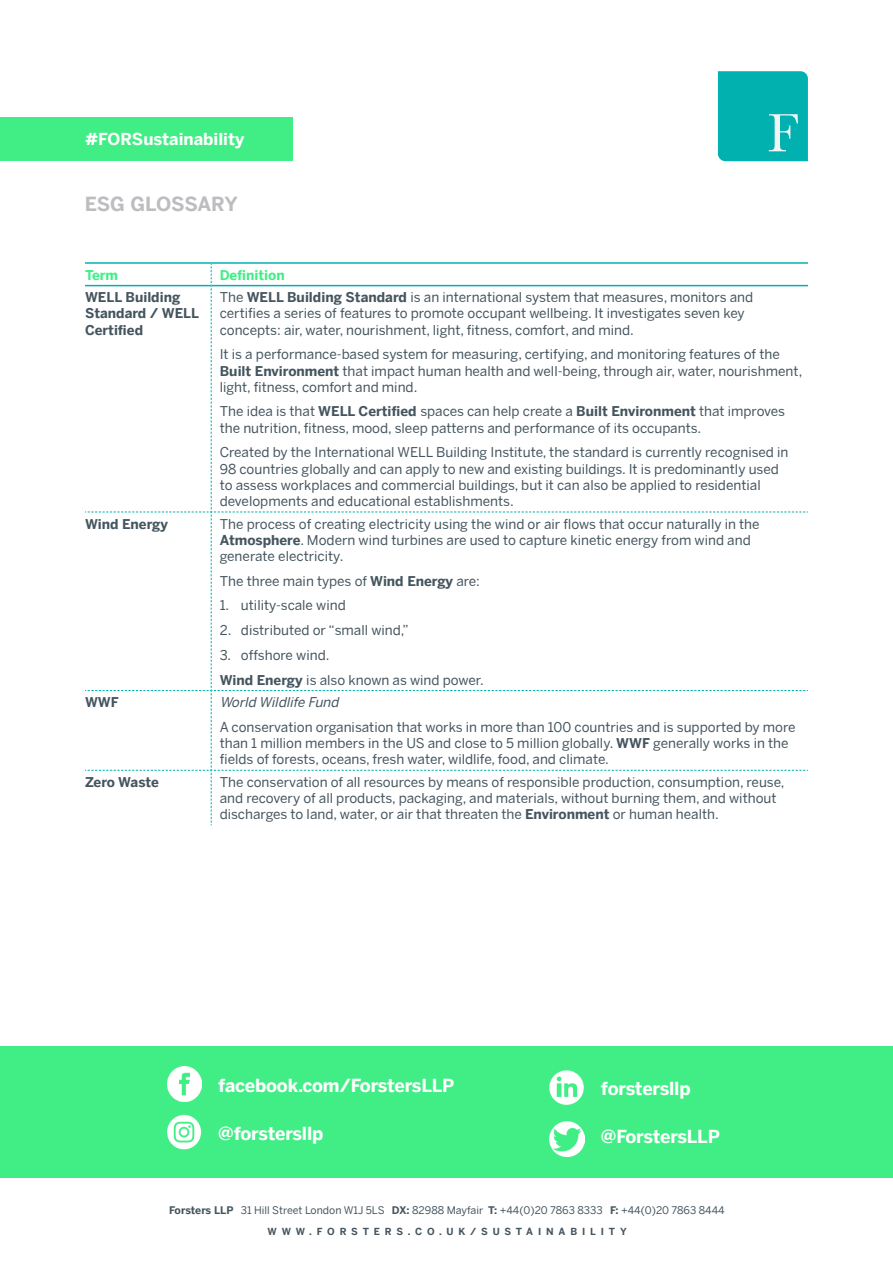
<style>
.page{position:relative;width:893px;height:1263px;background:#fff}
.page>*{position:absolute;margin:0;border:0;box-sizing:border-box;transform-origin:0 0}
.Drop_Cap{font:700 19.5px "Benton Sans";letter-spacing:-.01em;color:#bcbdc0}
.t1{font:700 18px "Benton Sans";letter-spacing:-.01em;color:#fff}
.Drop_Cap-2{font:700 16.5px "Benton Sans";color:#fff}
.Drop_Cap-3{font:13.5px/16.2px "Benton Sans";color:#45555f}
.Drop_Cap-4{font:700 13.5px/16.2px "Benton Sans";color:#45555f}
.Drop_Cap-5{font:italic 13.5px "Benton Sans";color:#45555f}
.Drop_Cap-6{font:700 13.5px "Benton Sans";color:#41ee86}
.Drop_Cap-7{font:10.5px "Benton Sans";color:#45555f}
.Drop_Cap-8{font:700 9.75px "Benton Sans";letter-spacing:.5em;color:#45555f}
.s1{font-weight:700}
</style>
<div class="page">
<div style="left:0;top:1046px;width:893px;height:132px;background:#41ee86"></div>
<img style="left:167px;top:1067px;width:35px;height:34px">
<img style="left:167px;top:1114px;width:35px;height:36px">
<img style="left:549px;top:1070px;width:35px;height:35px">
<img style="left:550px;top:1121px;width:34px;height:35px">
<div style="left:718px;top:71px;width:90px;height:90px;background:#00b1b0"></div>
<div style="left:0;top:117px;width:293px;height:44px;background:#41ee86"></div>
<hr style="left:85px;top:262px;width:126px;height:2px;background:#00b1b0">
<hr style="left:211px;top:262px;width:597px;height:2px;background:#00b1b0">
<svg style="left:85px;top:264px;width:723px;height:561px"></svg>
<p class="Drop_Cap-2" style="left:86px;top:129px;width:160px">#FORSustainability</p>
<p class="Drop_Cap" style="left:85px;top:192px;width:155px">ESG GLOSSARY</p>
<p class="Drop_Cap-6" style="left:85px;top:267px;width:35px">Term</p>
<p class="Drop_Cap-6" style="left:220px;top:267px;width:67px">Definition</p>
<p class="Drop_Cap-4" style="left:85px;top:289px;width:116px">WELL Building<br>Standard / WELL<br>Certified</p>
<p class="Drop_Cap-3" style="left:220px;top:289px;width:535px">The <span class="s1">WELL Building Standard</span> is an international system that measures, monitors and certifies a series of features to promote occupant wellbeing. It investigates seven key concepts: air, water, nourishment, light, fitness, comfort, and mind.</p>
<p class="Drop_Cap-3" style="left:220px;top:346px;width:584px">It is a performance-based system for measuring, certifying, and monitoring features of the<br><span class="s1">Built Environment</span> that impact human health and well-being, through air, water, nourishment, light, fitness, comfort and mind.</p>
<p class="Drop_Cap-3" style="left:220px;top:403px;width:567px">The idea is that <span class="s1">WELL Certified</span> spaces can help create a <span class="s1">Built Environment</span> that improves the nutrition, fitness, mood, sleep patterns and performance of its occupants.</p>
<p class="Drop_Cap-3" style="left:220px;top:444px;width:570px">Created by the International WELL Building Institute, the standard is currently recognised in 98 countries globally and can apply to new and existing buildings. It is predominantly used to assess workplaces and commercial buildings, but it can also be applied to residential developments and educational establishments.</p>
<p class="Drop_Cap-4" style="left:85px;top:515px;width:84px">Wind Energy</p>
<p class="Drop_Cap-3" style="left:220px;top:515px;width:541px">The process of creating electricity using the wind or air flows that occur naturally in the<br><span class="s1">Atmosphere</span>. Modern wind turbines are used to capture kinetic energy from wind and generate electricity.</p>
<p class="Drop_Cap-3" style="left:220px;top:572px;width:262px">The three main types of <span class="s1">Wind Energy</span> are:</p>
<p class="Drop_Cap-3" style="left:220px;top:597px;width:128px">1. utility-scale wind</p>
<p class="Drop_Cap-3" style="left:220px;top:622px;width:191px">2. distributed or “small wind,”</p>
<p class="Drop_Cap-3" style="left:220px;top:647px;width:111px">3. offshore wind.</p>
<p class="Drop_Cap-3" style="left:220px;top:671px;width:266px"><span class="s1">Wind Energy</span> is also known as wind power.</p>
<p class="Drop_Cap-4" style="left:85px;top:694px;width:35px">WWF</p>
<p class="Drop_Cap-5" style="left:220px;top:694px;width:124px">World Wildlife Fund</p>
<p class="Drop_Cap-3" style="left:220px;top:719px;width:577px">A conservation organisation that works in more than 100 countries and is supported by more than 1 million members in the US and close to 5 million globally. <span class="s1">WWF</span> generally works in the fields of forests, oceans, fresh water, wildlife, food, and climate.</p>
<p class="Drop_Cap-4" style="left:85px;top:774px;width:75px">Zero Waste</p>
<p class="Drop_Cap-3" style="left:220px;top:774px;width:566px">The conservation of all resources by means of responsible production, consumption, reuse, and recovery of all products, packaging, and materials, without burning them, and without discharges to land, water, or air that threaten the <span class="s1">Environment</span> or human health.</p>
<p class="t1" style="left:218px;top:1074px;width:238px">facebook.com/ForstersLLP</p>
<p class="t1" style="left:218px;top:1123px;width:107px">@forstersllp</p>
<p class="t1" style="left:601px;top:1078px;width:91px">forstersllp</p>
<p class="t1" style="left:601px;top:1126px;width:120px">@ForstersLLP</p>
<p class="Drop_Cap-7" style="left:169px;top:1204px;width:557px"><span class="s1">Forsters LLP</span> 31 Hill Street London W1J 5LS <span class="s1">DX:</span> 82988 Mayfair <span class="s1">T:</span> +44(0)20 7863 8333 <span class="s1">F:</span> +44(0)20 7863 8444</p>
<p class="Drop_Cap-8" style="left:268px;top:1226px;width:361px">WWW.FORSTERS.CO.UK/SUSTAINABILITY</p>
</div>
